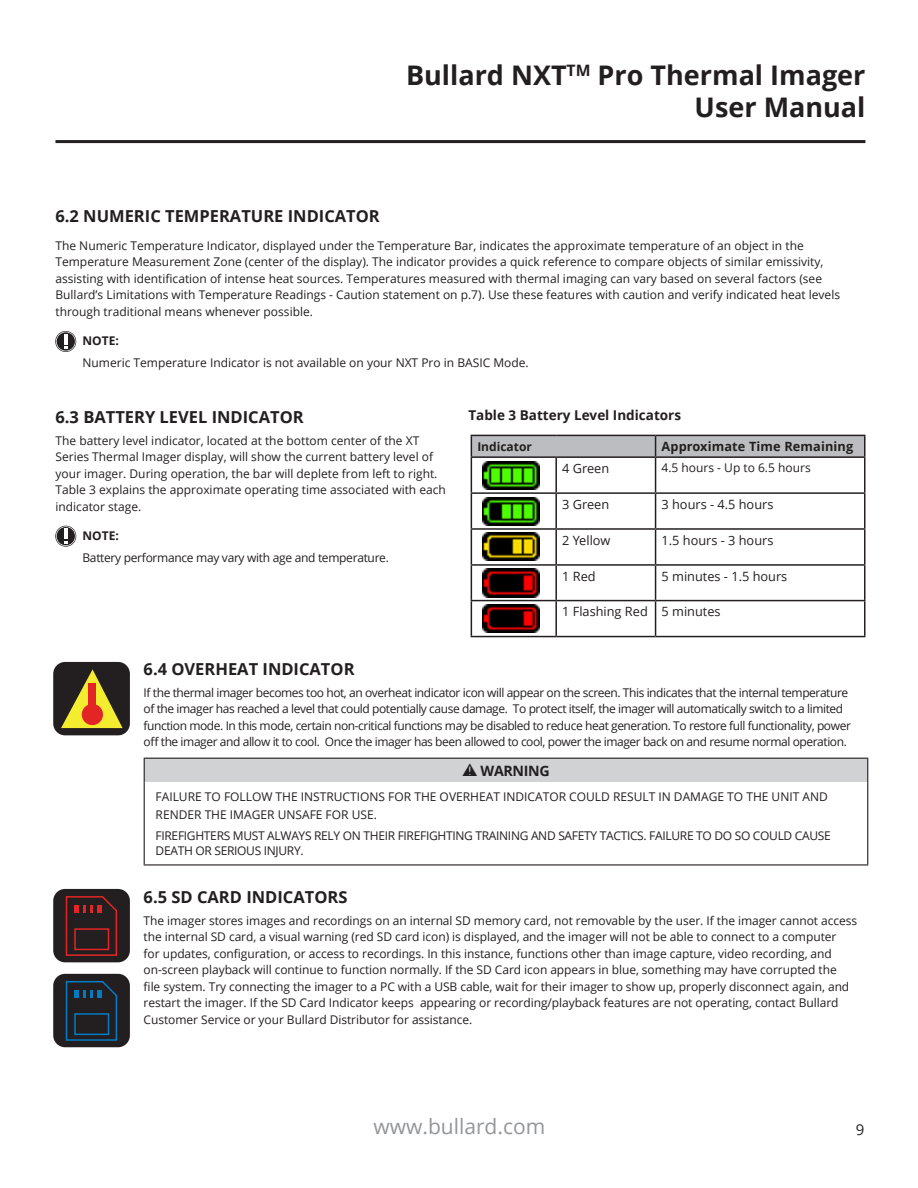
<style>
.page{position:relative;width:918px;height:1188px;background:#fff}
.page>*{position:absolute;margin:0;border:0;box-sizing:border-box;transform-origin:0 0}
.t1{font:700 27px/32.4px "Open Sans";color:#231f20;text-align:right}
.t2{font:21px "Open Sans";color:#939598}
.t3{font:700 16.5px "Open Sans";color:#231f20}
.t4{font:15px "Open Sans";color:#231f20}
.t5{font:700 14.25px "Open Sans";letter-spacing:-.025em;color:#231f20}
.t6{font:700 13.5px "Open Sans";color:#231f20}
.main_body{font:12.75px "Open Sans";color:#231f20}
.main_body-2{font:700 12.75px "Open Sans";letter-spacing:.01em;color:#231f20}
.main_body-3{font:12px/16.5px "Open Sans";letter-spacing:-.005em;color:#231f20}
.main_body-4{font:12px/16.5px "Open Sans";letter-spacing:-.035em;color:#231f20}
.main_body-5{font:12px/15px "Open Sans";letter-spacing:-.025em;color:#231f20}
.t7{font:700 12px "Open Sans";color:#231f20}
</style>
<div class="page">
<hr style="left:55px;top:140px;width:810px;height:3px;background:#231f20">
<div style="left:144px;top:758px;width:724px;height:24px;background:#d1d2d4"></div>
<hr style="left:144px;top:758px;width:724px;height:1px;background:#231f20">
<svg style="left:144px;top:759px;width:1px;height:23px"></svg>
<svg style="left:867px;top:759px;width:1px;height:23px"></svg>
<hr style="left:144px;top:782px;width:1px;height:82px;background:#231f20">
<hr style="left:867px;top:782px;width:1px;height:82px;background:#231f20">
<hr style="left:144px;top:864px;width:724px;height:2px;background:#231f20">
<div style="left:53px;top:889px;width:77px;height:73px;background:#231f20;border-radius:12px"></div>
<svg style="left:65px;top:896px;width:53px;height:60px"></svg>
<div style="left:74px;top:928px;width:35px;height:22px;border:2px solid #e32525"></div>
<div style="left:53px;top:974px;width:77px;height:73px;background:#231f20;border-radius:12px"></div>
<svg style="left:65px;top:980px;width:53px;height:61px"></svg>
<div style="left:74px;top:1013px;width:35px;height:22px;border:2px solid #007cc2"></div>
<hr style="left:656px;top:435px;width:210px;height:1px;background:#231f20">
<svg style="left:471px;top:435px;width:393px;height:21px"></svg>
<hr style="left:864px;top:436px;width:2px;height:20px;background:#231f20">
<hr style="left:471px;top:456px;width:85px;height:2px;background:#231f20">
<hr style="left:471px;top:458px;width:1px;height:34px;background:#231f20">
<hr style="left:556px;top:456px;width:100px;height:2px;background:#231f20">
<hr style="left:555px;top:458px;width:2px;height:34px;background:#231f20">
<hr style="left:656px;top:456px;width:210px;height:2px;background:#231f20">
<hr style="left:655px;top:458px;width:1px;height:34px;background:#231f20">
<hr style="left:864px;top:458px;width:2px;height:34px;background:#231f20">
<hr style="left:471px;top:492px;width:85px;height:2px;background:#231f20">
<hr style="left:471px;top:494px;width:1px;height:34px;background:#231f20">
<hr style="left:556px;top:492px;width:100px;height:2px;background:#231f20">
<hr style="left:555px;top:494px;width:2px;height:34px;background:#231f20">
<hr style="left:656px;top:492px;width:210px;height:2px;background:#231f20">
<hr style="left:655px;top:494px;width:1px;height:34px;background:#231f20">
<hr style="left:864px;top:494px;width:2px;height:34px;background:#231f20">
<hr style="left:471px;top:528px;width:85px;height:2px;background:#231f20">
<hr style="left:471px;top:530px;width:1px;height:34px;background:#231f20">
<hr style="left:556px;top:528px;width:100px;height:2px;background:#231f20">
<hr style="left:555px;top:530px;width:2px;height:34px;background:#231f20">
<hr style="left:656px;top:528px;width:210px;height:2px;background:#231f20">
<hr style="left:655px;top:530px;width:1px;height:34px;background:#231f20">
<hr style="left:864px;top:530px;width:2px;height:34px;background:#231f20">
<hr style="left:471px;top:564px;width:85px;height:2px;background:#231f20">
<hr style="left:471px;top:566px;width:1px;height:34px;background:#231f20">
<hr style="left:556px;top:564px;width:100px;height:2px;background:#231f20">
<hr style="left:555px;top:566px;width:2px;height:34px;background:#231f20">
<hr style="left:656px;top:564px;width:210px;height:2px;background:#231f20">
<hr style="left:655px;top:566px;width:1px;height:34px;background:#231f20">
<hr style="left:864px;top:566px;width:2px;height:34px;background:#231f20">
<hr style="left:471px;top:600px;width:85px;height:1px;background:#231f20">
<hr style="left:471px;top:601px;width:1px;height:35px;background:#231f20">
<hr style="left:556px;top:600px;width:100px;height:1px;background:#231f20">
<hr style="left:555px;top:601px;width:2px;height:35px;background:#231f20">
<hr style="left:656px;top:600px;width:210px;height:1px;background:#231f20">
<hr style="left:655px;top:601px;width:1px;height:35px;background:#231f20">
<hr style="left:864px;top:601px;width:2px;height:35px;background:#231f20">
<hr style="left:471px;top:636px;width:85px;height:1px;background:#231f20">
<hr style="left:556px;top:636px;width:100px;height:1px;background:#231f20">
<hr style="left:656px;top:636px;width:210px;height:1px;background:#231f20">
<svg style="left:55px;top:526px;width:21px;height:21px"></svg>
<img style="left:483px;top:461px;width:56px;height:29px">
<img style="left:483px;top:569px;width:56px;height:28px">
<img style="left:483px;top:533px;width:56px;height:28px">
<img style="left:483px;top:498px;width:56px;height:28px">
<img style="left:483px;top:604px;width:56px;height:29px">
<div style="left:53px;top:662px;width:77px;height:73px;background:#231f20;border-radius:12px"></div>
<svg style="left:61px;top:669px;width:62px;height:59px"></svg>
<div style="left:88px;top:683px;width:8px;height:28px;background:#e32525"></div>
<div style="left:82px;top:704px;width:21px;height:21px;background:#e32525;border-radius:50%"></div>
<svg style="left:55px;top:331px;width:21px;height:21px"></svg>
<p class="t1" style="left:406px;top:58px;width:461px">Bullard NXT<sup>TM</sup> Pro Thermal Imager<br>User Manual</p>
<p class="t3" style="left:55px;top:204px;width:326px">6.2 NUMERIC TEMPERATURE INDICATOR</p>
<p class="main_body-3" style="left:55px;top:237px;width:786px">The Numeric Temperature Indicator, displayed under the Temperature Bar, indicates the approximate temperature of an object in the Temperature Measurement Zone (center of the display). The indicator provides a quick reference to compare objects of similar emissivity, assisting with identification of intense heat sources. Temperatures measured with thermal imaging can vary based on several factors (see Bullard’s Limitations with Temperature Readings - Caution statement on p.7). Use these features with caution and verify indicated heat levels through traditional means whenever possible.</p>
<p class="t7" style="left:82px;top:333px;width:38px">NOTE:</p>
<p class="main_body-3" style="left:82px;top:354px;width:448px">Numeric Temperature Indicator is not available on your NXT Pro in BASIC Mode.</p>
<p class="t3" style="left:56px;top:405px;width:250px">6.3 BATTERY LEVEL INDICATOR</p>
<p class="main_body-3" style="left:56px;top:432px;width:392px">The battery level indicator, located at the bottom center of the XT Series Thermal Imager display, will show the current battery level of your imager. During operation, the bar will deplete from left to right.<br>Table 3 explains the approximate operating time associated with each indicator stage.</p>
<p class="t7" style="left:82px;top:527px;width:38px">NOTE:</p>
<p class="main_body-5" style="left:82px;top:550px;width:308px">Battery performance may vary with age and temperature.</p>
<p class="t6" style="left:468px;top:405px;width:214px">Table 3 Battery Level Indicators</p>
<p class="t7" style="left:477px;top:438px;width:56px">Indicator</p>
<p class="main_body-2" style="left:662px;top:438px;width:193px">Approximate Time Remaining</p>
<p class="main_body" style="left:562px;top:460px;width:48px">4 Green</p>
<p class="main_body-3" style="left:662px;top:459px;width:151px">4.5 hours - Up to 6.5 hours</p>
<p class="main_body" style="left:562px;top:496px;width:48px">3 Green</p>
<p class="main_body" style="left:662px;top:496px;width:113px">3 hours - 4.5 hours</p>
<p class="main_body" style="left:562px;top:531px;width:50px">2 Yellow</p>
<p class="main_body" style="left:662px;top:531px;width:113px">1.5 hours - 3 hours</p>
<p class="main_body" style="left:562px;top:567px;width:35px">1 Red</p>
<p class="main_body" style="left:662px;top:567px;width:127px">5 minutes - 1.5 hours</p>
<p class="main_body" style="left:562px;top:603px;width:87px">1 Flashing Red</p>
<p class="main_body" style="left:662px;top:603px;width:61px">5 minutes</p>
<p class="t3" style="left:144px;top:657px;width:212px">6.4 OVERHEAT INDICATOR</p>
<p class="main_body-4" style="left:144px;top:684px;width:709px">If the thermal imager becomes too hot, an overheat indicator icon will appear on the screen. This indicates that the internal temperature of the imager has reached a level that could potentially cause damage. To protect itself, the imager will automatically switch to a limited function mode. In this mode, certain non-critical functions may be disabled to reduce heat generation. To restore full functionality, power off the imager and allow it to cool. Once the imager has been allowed to cool, power the imager back on and resume normal operation.</p>
<p class="t5" style="left:481px;top:761px;width:71px">WARNING</p>
<p class="main_body-3" style="left:156px;top:788px;width:674px;line-height:18px">FAILURE TO FOLLOW THE INSTRUCTIONS FOR THE OVERHEAT INDICATOR COULD RESULT IN DAMAGE TO THE UNIT AND<br>RENDER THE IMAGER UNSAFE FOR USE.</p>
<p class="main_body-5" style="left:156px;top:828px;width:677px">FIREFIGHTERS MUST ALWAYS RELY ON THEIR FIREFIGHTING TRAINING AND SAFETY TACTICS. FAILURE TO DO SO COULD CAUSE<br>DEATH OR SERIOUS INJURY.</p>
<p class="t3" style="left:144px;top:885px;width:205px">6.5 SD CARD INDICATORS</p>
<p class="main_body-3" style="left:144px;top:912px;width:715px">The imager stores images and recordings on an internal SD memory card, not removable by the user. If the imager cannot access the internal SD card, a visual warning (red SD card icon) is displayed, and the imager will not be able to connect to a computer<br>for updates, configuration, or access to recordings. In this instance, functions other than image capture, video recording, and on-screen playback will continue to function normally. If the SD Card icon appears in blue, something may have corrupted the<br>file system. Try connecting the imager to a PC with a USB cable, wait for their imager to show up, properly disconnect again, and restart the imager. If the SD Card Indicator keeps appearing or recording/playback features are not operating, contact Bullard Customer Service or your Bullard Distributor for assistance.</p>
<p class="t2" style="left:373px;top:1112px;width:173px">www.bullard.com</p>
<p class="t4" style="left:856px;top:1119px;width:10px">9</p>
</div>
